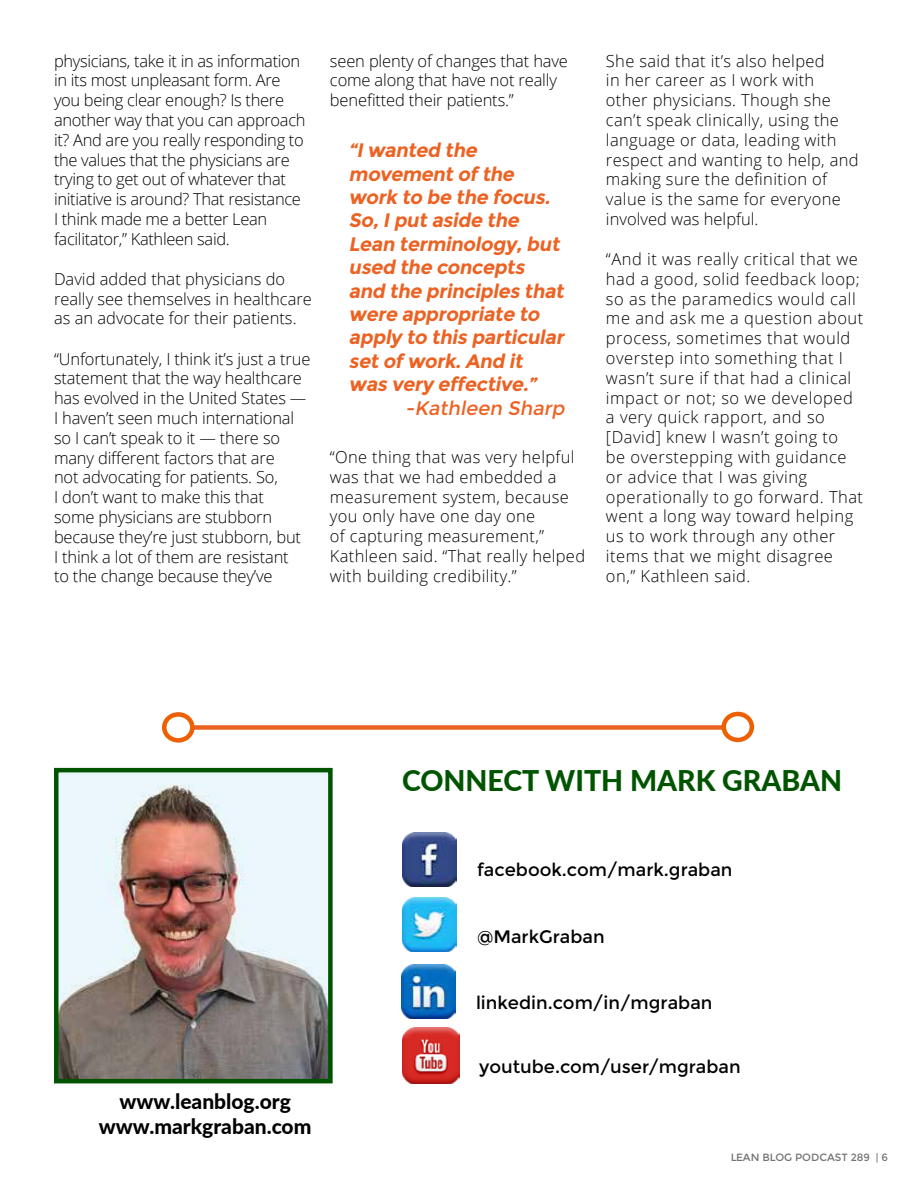
<style>
.page{position:relative;width:918px;height:1188px;background:#fff}
.page>*{position:absolute;margin:0;border:0;box-sizing:border-box;transform-origin:0 0}
.t1{font:800 28.5px "Lato";color:#005400}
.t2{font:800 21px/25.2px "Lato";color:#000;text-align:center}
.t3{font:italic 700 19.5px/23.4px "Montserrat";letter-spacing:-.02em;color:#ec6223}
.t4{font:italic 19.5px "Montserrat";color:#ec6223}
.t5{font:18px "Montserrat";color:#000}
.t6{font:300 16.5px/19.8px "Open Sans";color:#000}
.t7{font:300 16.5px/19.8px "Open Sans";letter-spacing:.03em;color:#000}
.t8{font:300 16.5px/19.8px "Open Sans";letter-spacing:.02em;color:#000}
.t9{font:300 16.5px/19.8px "Open Sans";letter-spacing:-.02em;color:#000}
.t10{font:10.5px "Montserrat";color:#000}
</style>
<div class="page">
<img style="left:60px;top:774px;width:267px;height:303px">
<div style="left:54px;top:768px;width:279px;height:315px;border:5px solid #005400"></div>
<img style="left:403px;top:832px;width:54px;height:54px">
<img style="left:402px;top:965px;width:54px;height:54px">
<img style="left:403px;top:898px;width:54px;height:54px">
<img style="left:403px;top:1027px;width:56px;height:56px">
<div style="left:192px;top:725px;width:534px;height:5px;background:#ec6223"></div>
<div style="left:162px;top:712px;width:33px;height:31px;border:5px solid #ed5f00;border-radius:50%"></div>
<div style="left:722px;top:712px;width:32px;height:30px;border:5px solid #ed5f00;border-radius:50%"></div>
<p class="t9" style="left:54px;top:52px;width:253px">physicians, take it in as information in its most unpleasant form. Are you being clear enough? Is there another way that you can approach it? And are you really responding to the values that the physicians are trying to get out of whatever that initiative is around? That resistance I think made me a better Lean facilitator,” Kathleen said.</p>
<p class="t6" style="left:54px;top:271px;width:259px">David added that physicians do really see themselves in healthcare as an advocate for their patients.</p>
<p class="t6" style="left:54px;top:350px;width:258px">“Unfortunately, I think it’s just a true statement that the way healthcare has evolved in the United States —<br>I haven’t seen much international so I can’t speak to it — there so many different factors that are<br>not advocating for patients. So,<br>I don’t want to make this that<br>some physicians are stubborn because they’re just stubborn, but<br>I think a lot of them are resistant<br>to the change because they’ve</p>
<p class="t6" style="left:330px;top:52px;width:240px">seen plenty of changes that have come along that have not really benefitted their patients.”</p>
<p class="t3" style="left:349px;top:140px;width:220px">“Iwanted the movement of the work to be the focus.<br>So,Iput aside the<br>Lean terminology,but used the concepts and the principles that were appropriate to apply to this particular set of work.And it was very effective.”</p>
<p class="t4" style="left:405px;top:399px;width:164px">-Kathleen Sharp</p>
<p class="t8" style="left:330px;top:449px;width:257px">“One thing that was very helpful was that we had embedded a measurement system, because you only have one day one<br>of capturing measurement,”<br>Kathleen said. “That really helped with building credibility.”</p>
<p class="t8" style="left:606px;top:52px;width:254px">She said that it’s also helped<br>in her career as I work with other physicians. Though she can’t speak clinically, using the language or data, leading with respect and wanting to help, and making sure the definition of value is the same for everyone involved was helpful.</p>
<p class="t7" style="left:606px;top:251px;width:259px">“And it was really critical that we had a good, solid feedback loop; so as the paramedics would call me and ask me a question about process, sometimes that would overstep into something that I wasn’t sure if that had a clinical impact or not; so we developed a very quick rapport, and so [David] knew I wasn’t going to<br>be overstepping with guidance or advice that I was giving operationally to go forward. That went a long way toward helping us to work through any other items that we might disagree on,” Kathleen said.</p>
<p class="t2" style="left:99px;top:1090px;width:214px">www.leanblog.org www.markgraban.com</p>
<h1 class="t1" style="left:402px;top:770px;width:442px">CONNECT WITH MARK GRABAN</h1>
<p class="t5" style="left:477px;top:861px;width:257px">facebook.com/mark.graban</p>
<p class="t5" style="left:477px;top:928px;width:129px">@MarkGraban</p>
<p class="t5" style="left:476px;top:995px;width:238px">linkedin.com/in/mgraban</p>
<p class="t5" style="left:479px;top:1058px;width:263px">youtube.com/user/mgraban</p>
<p class="t10" style="left:730px;top:1153px;width:159px">LEAN BLOG PODCAST 289 | 6</p>
</div>
